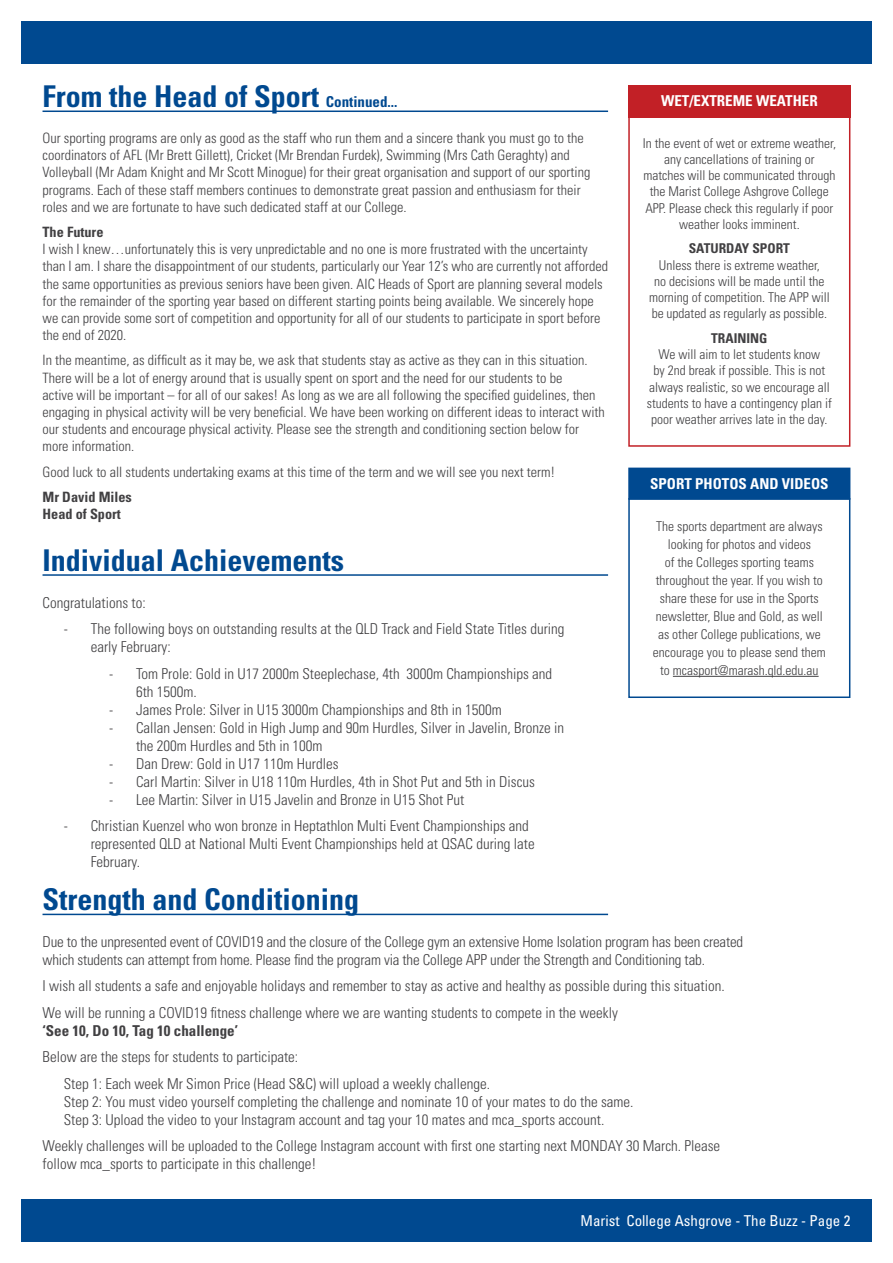
<style>
.page{position:relative;width:893px;height:1263px;background:#fff}
.page>*{position:absolute;margin:0;border:0;box-sizing:border-box;transform-origin:0 0}
.t1{font:700 condensed 30px "Univers LT Std";color:#004990}
.t2{font:300 condensed 15px/18px "Univers LT Std";color:#414042}
.t3{font:700 condensed 15px "Univers LT Std";color:#fff}
.t4{font:condensed 15px "Univers LT Std";color:#fff}
.t5{font:700 condensed 15px "Univers LT Std";color:#414042}
.t6{font:300 condensed 14.25px/17.1px "Univers LT Std";color:#414042}
.t7{font:700 condensed 14.25px/17.1px "Univers LT Std";color:#414042}
.t8{font:300 condensed 13.5px/16.2px "Univers LT Std";color:#414042;text-align:center}
.t9{font:700 condensed 13.5px "Univers LT Std";color:#414042}
.s1{font-size:15px}
</style>
<div class="page">
<div style="left:21px;top:1199px;width:851px;height:43px;background:#004990"></div>
<div style="left:21px;top:21px;width:851px;height:43px;background:#004990"></div>
<div style="left:628px;top:85px;width:222px;height:32px;background:#c22026"></div>
<div style="left:628px;top:115px;width:222px;height:332px;border:2px solid #c22026"></div>
<hr style="left:43px;top:111px;width:565px;height:1px;background:#004990">
<div style="left:629px;top:468px;width:221px;height:31px;background:#004990"></div>
<hr style="left:673px;top:676px;width:146px;height:1px;background:#414042">
<div style="left:628px;top:498px;width:222px;height:200px;border:2px solid #004990"></div>
<hr style="left:43px;top:574px;width:565px;height:2px;background:#004990">
<hr style="left:43px;top:914px;width:565px;height:1px;background:#004990">
<h1 class="t1" style="left:43px;top:78px;width:356px">From the Head of Sport <span class="s1">Continued...</span></h1>
<p class="t6" style="left:43px;top:130px;width:549px">Our sporting programs are only as good as the staff who run them and a sincere thank you must go to the coordinators of AFL (Mr Brett Gillett), Cricket (Mr Brendan Furdek), Swimming (Mrs Cath Geraghty) and Volleyball (Mr Adam Knight and Mr Scott Minogue) for their great organisation and support of our sporting programs. Each of these staff members continues to demonstrate great passion and enthusiasm for their roles and we are fortunate to have such dedicated staff at our College.</p>
<p class="t7" style="left:43px;top:224px;width:62px">The Future</p>
<p class="t6" style="left:43px;top:241px;width:567px">I wish I knew…unfortunately this is very unpredictable and no one is more frustrated with the uncertainty than I am. I share the disappointment of our students, particularly our Year 12’s who are currently not afforded the same opportunities as previous seniors have been given. AIC Heads of Sport are planning several models for the remainder of the sporting year based on different starting points being available. We sincerely hope we can provide some sort of competition and opportunity for all of our students to participate in sport before the end of 2020.</p>
<p class="t6" style="left:43px;top:352px;width:564px">In the meantime, as difficult as it may be, we ask that students stay as active as they can in this situation.<br>There will be a lot of energy around that is usually spent on sport and the need for our students to be<br>active will be important – for all of our sakes! As long as we are all following the specified guidelines, then engaging in physical activity will be very beneficial. We have been working on different ideas to interact with our students and encourage physical activity. Please see the strength and conditioning section below for more information.</p>
<p class="t6" style="left:43px;top:463px;width:514px">Good luck to all students undertaking exams at this time of the term and we will see you next term!</p>
<p class="t7" style="left:43px;top:488px;width:91px">Mr David Miles<br>Head of Sport</p>
<h1 class="t1" style="left:43px;top:541px;width:303px">Individual Achievements</h1>
<p class="t2" style="left:43px;top:593px;width:105px">Congratulations to:</p>
<p class="t2" style="left:91px;top:620px;width:475px;text-indent:-27px">- The following boys on outstanding results at the QLD Track and Field State Titles during early February:</p>
<p class="t2" style="left:136px;top:664px;width:418px;text-indent:-27px">- Tom Prole: Gold in U17 2000m Steeplechase, 4th 3000m Championships and<br>6th 1500m.</p>
<p class="t2" style="left:109px;top:700px;width:394px">- James Prole: Silver in U15 3000m Championships and 8th in 1500m</p>
<p class="t2" style="left:136px;top:718px;width:430px;text-indent:-27px">- Callan Jensen: Gold in High Jump and 90m Hurdles, Silver in Javelin, Bronze in the 200m Hurdles and 5th in 100m</p>
<p class="t2" style="left:109px;top:754px;width:231px">- Dan Drew: Gold in U17 110m Hurdles</p>
<p class="t2" style="left:109px;top:772px;width:427px">- Carl Martin: Silver in U18 110m Hurdles, 4th in Shot Put and 5th in Discus</p>
<p class="t2" style="left:109px;top:790px;width:357px">- Lee Martin: Silver in U15 Javelin and Bronze in U15 Shot Put</p>
<p class="t2" style="left:91px;top:817px;width:445px;text-indent:-27px">- Christian Kuenzel who won bronze in Heptathlon Multi Event Championships and represented QLD at National Multi Event Championships held at QSAC during late<br>February.</p>
<h1 class="t1" style="left:43px;top:881px;width:318px">Strength and Conditioning</h1>
<p class="t3" style="left:661px;top:92px;width:158px">WET/EXTREME WEATHER</p>
<p class="t8" style="left:643px;top:135px;width:195px">In the event of wet or extreme weather, any cancellations of training or matches will be communicated through the Marist College Ashgrove College APP. Please check this regularly if poor weather looks imminent.</p>
<p class="t9" style="left:689px;top:240px;width:103px">SATURDAY SPORT</p>
<p class="t8" style="left:649px;top:257px;width:182px">Unless there is extreme weather,<br>no decisions will be made until the morning of competition. The APP will be updated as regularly as possible.</p>
<p class="t9" style="left:711px;top:330px;width:58px">TRAINING</p>
<p class="t8" style="left:647px;top:346px;width:187px">We will aim to let students know<br>by 2nd break if possible. This is not always realistic, so we encourage all students to have a contingency plan if poor weather arrives late in the day.</p>
<p class="t3" style="left:650px;top:474px;width:180px">SPORT PHOTOS AND VIDEOS</p>
<p class="t8" style="left:653px;top:517px;width:175px;line-height:18px">The sports department are always looking for photos and videos<br>of the Colleges sporting teams throughout the year. If you wish to share these for use in the Sports newsletter, Blue and Gold, as well as other College publications, we encourage you to please send them to mcasport@marash.qld.edu.au</p>
<p class="t2" style="left:43px;top:933px;width:702px">Due to the unpresented event of COVID19 and the closure of the College gym an extensive Home Isolation program has been created which students can attempt from home. Please find the program via the College APP under the Strength and Conditioning tab.</p>
<p class="t2" style="left:43px;top:973px;width:684px;line-height:26.5px">I wish all students a safe and enjoyable holidays and remember to stay as active and healthy as possible during this situation.<br>We will be running a COVID19 fitness challenge where we are wanting students to compete in the weekly</p>
<p class="t5" style="left:43px;top:1021px;width:197px">‘See 10, Do 10, Tag 10 challenge’</p>
<p class="t2" style="left:64px;top:1044px;width:428px;line-height:26.5px;text-indent:-21px">Below are the steps for students to participate:<br>Step 1: Each week Mr Simon Price (Head S&amp;C) will upload a weekly challenge.</p>
<p class="t2" style="left:64px;top:1093px;width:571px">Step 2: You must video yourself completing the challenge and nominate 10 of your mates to do the same.<br>Step 3: Upload the video to your Instagram account and tag your 10 mates and mca_sports account.</p>
<p class="t2" style="left:43px;top:1137px;width:679px">Weekly challenges will be uploaded to the College Instagram account with first one starting next MONDAY 30 March. Please follow mca_sports to participate in this challenge!</p>
<p class="t4" style="left:580px;top:1211px;width:271px">Marist College Ashgrove - The Buzz - Page 2</p>
</div>
